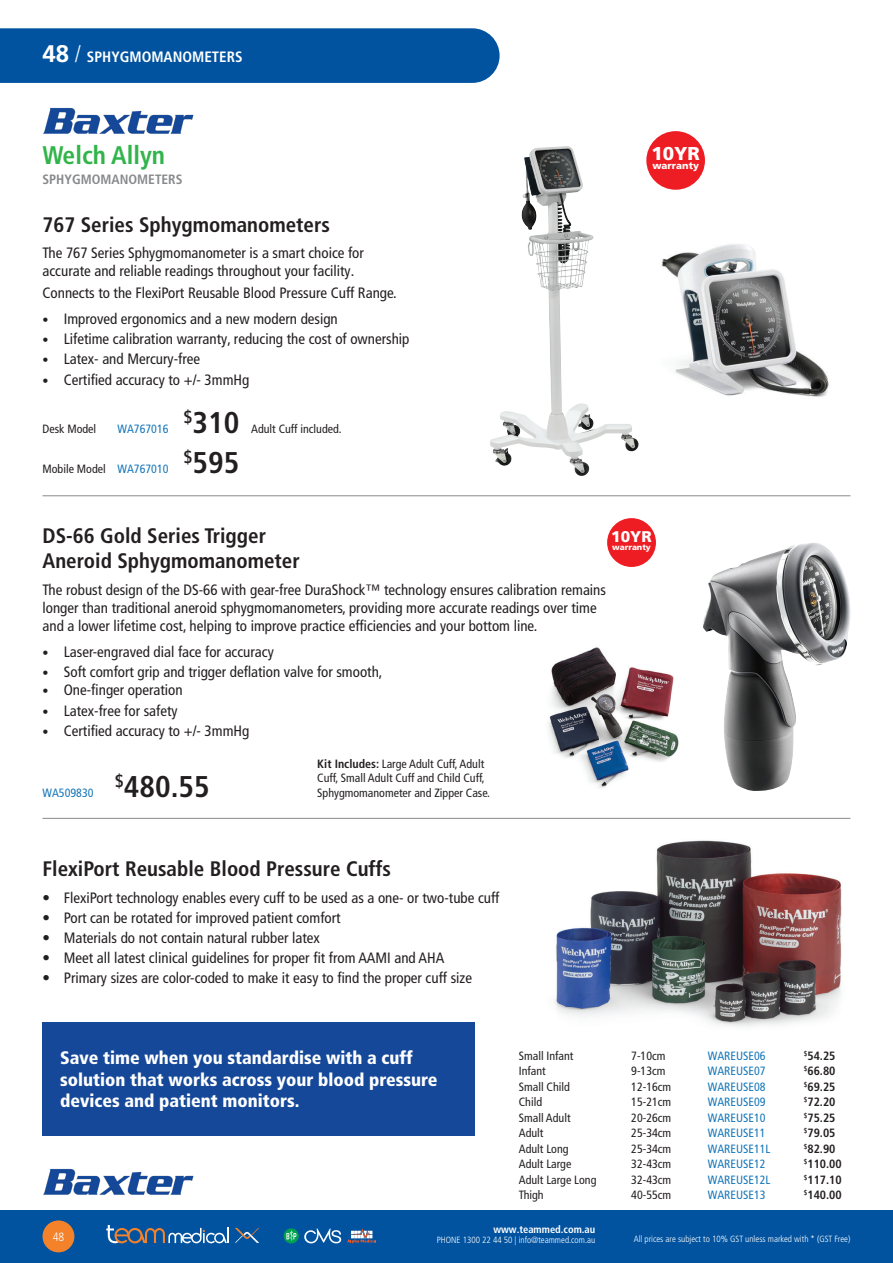
<style>
.page{position:relative;width:893px;height:1263px;background:#fff}
.page>*{position:absolute;margin:0;border:0;box-sizing:border-box;transform-origin:0 0}
.Heading{font:700 condensed 30px "Frutiger LT Pro";color:#231f20}
.t1{font:700 condensed 25.5px "Frutiger LT Pro";color:#31b44a}
.t2{font:700 condensed 21px/25.2px "Frutiger LT Pro";color:#231f20}
.t3{font:900 18.6px "Frutiger LT Pro";color:#fff}
.t4{font:900 condensed 18px/21.6px "Frutiger LT Pro";color:#fff}
.t5{font:900 15.45px "Frutiger LT Pro";color:#fff}
.t6{font:condensed 15px/18px "Frutiger LT Pro";color:#231f20}
.t7{font:700 condensed 15px "Frutiger LT Pro";color:#fff}
.t8{font:700 condensed 13.5px "Frutiger LT Pro";color:#87898c}
.price_2_break_smaller_tabs{font:condensed 12px/14.4px "Frutiger LT Pro";color:#231f20}
.price_2_break_smaller_tabs-2{font:condensed 12px "Frutiger LT Pro";color:#1576b8}
.price_2_break_smaller_tabs-3{font:700 condensed 12px "Frutiger LT Pro";color:#231f20}
.Heading-2{font:condensed 12px "Frutiger LT Pro";color:#231f20}
.Heading-3{font:condensed 12px "Frutiger LT Pro";color:#1576b8}
.t9{font:300 condensed 12px "Frutiger LT Pro";color:#fff}
.t10{font:700 condensed 10.5px "Frutiger LT Pro";color:#fff}
.t11{font:900 9.75px "Frutiger LT Pro";color:#fff}
.t12{font:300 condensed 9px "Frutiger LT Pro";color:#fff}
.t13{font:900 8.1px "Frutiger LT Pro";color:#fff}
.s1{font-stretch:normal;font-size:24px}
.s2{font-weight:300;font-size:24px}
.s3{font-family:"Helvetica Neue LT Pro";font-weight:300;font-stretch:normal;font-size:12px}
.s4{color:#1576b8}
.s5{font-weight:700}
.s6{font-family:"Helvetica Neue LT Pro";font-weight:300;font-stretch:normal}
</style>
<div class="page">
<div style="left:0;top:1210px;width:893px;height:53px;background:#0153a0"></div>
<div style="left:0;top:28px;width:500px;height:55px;background:#0153a0"></div>
<div style="left:43px;top:1220px;width:31px;height:32px;background:#f4822b;border-radius:50%"></div>
<svg style="left:106px;top:1225px;width:123px;height:18px"></svg>
<svg style="left:235px;top:1228px;width:24px;height:15px"></svg>
<svg style="left:284px;top:1228px;width:15px;height:15px"></svg>
<svg style="left:286px;top:1231px;width:10px;height:10px"></svg>
<svg style="left:304px;top:1228px;width:37px;height:15px"></svg>
<svg style="left:347px;top:1228px;width:29px;height:15px"></svg>
<img style="left:536px;top:817px;width:315px;height:209px">
<hr style="left:43px;top:495px;width:807px;height:1px;background:#87898c">
<hr style="left:43px;top:818px;width:807px;height:1px;background:#87898c">
<img style="left:661px;top:244px;width:168px;height:153px">
<div style="left:43px;top:1022px;width:432px;height:113px;background:#154898"></div>
<div style="left:646px;top:131px;width:59px;height:59px;background:#ee1d23;border-radius:50%"></div>
<img style="left:548px;top:647px;width:131px;height:141px">
<img style="left:703px;top:543px;width:148px;height:248px">
<div style="left:607px;top:518px;width:49px;height:49px;background:#ee1d23;border-radius:50%"></div>
<img style="left:502px;top:146px;width:64px;height:283px">
<img style="left:43px;top:107px;width:151px;height:27px">
<img style="left:43px;top:1168px;width:151px;height:27px">
<p class="t7" style="left:43px;top:48px;width:201px"><span class="s1">48</span> <span class="s2">/</span> SPHYGMOMANOMETERS</p>
<p class="t1" style="left:43px;top:140px;width:124px">Welch Allyn</p>
<p class="t8" style="left:43px;top:172px;width:142px">SPHYGMOMANOMETERS</p>
<p class="t2" style="left:43px;top:212px;width:289px">767 Series Sphygmomanometers</p>
<p class="t6" style="left:43px;top:244px;width:323px">The 767 Series Sphygmomanometer is a smart choice for accurate and reliable readings throughout your facility.</p>
<p class="t6" style="left:43px;top:283px;width:356px">Connects to the FlexiPort Reusable Blood Pressure Cuff Range.</p>
<p class="t6" style="left:43px;top:310px;width:297px"><span class="s3">•</span> Improved ergonomics and a new modern design</p>
<p class="t6" style="left:43px;top:330px;width:368px"><span class="s3">•</span> Lifetime calibration warranty, reducing the cost of ownership</p>
<p class="t6" style="left:43px;top:350px;width:159px"><span class="s3">•</span> Latex- and Mercury-free</p>
<p class="t6" style="left:43px;top:370px;width:208px"><span class="s3">•</span> Certified accuracy to +/- 3mmHg</p>
<p class="Heading" style="left:184px;top:405px;width:57px"><sup>$</sup>310</p>
<p class="Heading-2" style="left:43px;top:422px;width:55px">Desk Model</p>
<p class="Heading-3" style="left:118px;top:422px;width:52px">WA767016</p>
<p class="Heading-2" style="left:251px;top:421px;width:92px">Adult Cuff included.</p>
<p class="Heading-2" style="left:43px;top:462px;width:127px">Mobile Model <span class="s4">WA767010</span></p>
<p class="Heading" style="left:184px;top:445px;width:57px"><sup>$</sup>595</p>
<p class="t3" style="left:651px;top:142px;width:50px">10YR</p>
<p class="t11" style="left:652px;top:160px;width:48px">warranty</p>
<p class="t2" style="left:43px;top:523px;width:259px">DS-66 Gold Series Trigger<br>Aneroid Sphygmomanometer</p>
<p class="t6" style="left:43px;top:581px;width:565px">The robust design of the DS-66 with gear-free DuraShock™ technology ensures calibration remains longer than traditional aneroid sphygmomanometers, providing more accurate readings over time and a lower lifetime cost, helping to improve practice efficiencies and your bottom line.</p>
<p class="t6" style="left:43px;top:643px;width:233px"><span class="s3">•</span> Laser-engraved dial face for accuracy</p>
<p class="t6" style="left:43px;top:663px;width:342px"><span class="s3">•</span> Soft comfort grip and trigger deflation valve for smooth,</p>
<p class="t6" style="left:43px;top:681px;width:142px"><span class="s3">•</span> One-finger operation</p>
<p class="t6" style="left:43px;top:701px;width:137px"><span class="s3">•</span> Latex-free for safety</p>
<p class="t6" style="left:43px;top:721px;width:208px"><span class="s3">•</span> Certified accuracy to +/- 3mmHg</p>
<p class="price_2_break_smaller_tabs" style="left:317px;top:756px;width:174px"><span class="s5">Kit Includes:</span> Large Adult Cuff, Adult<br>Cuff, Small Adult Cuff and Child Cuff,<br>Sphygmomanometer and Zipper Case.</p>
<p class="t5" style="left:611px;top:527px;width:42px">10YR</p>
<p class="t13" style="left:612px;top:542px;width:40px">warranty</p>
<p class="Heading" style="left:115px;top:768px;width:96px"><sup>$</sup>480.55</p>
<p class="Heading-3" style="left:43px;top:785px;width:52px">WA509830</p>
<p class="t2" style="left:43px;top:856px;width:350px">FlexiPort Reusable Blood Pressure Cuffs</p>
<p class="t6" style="left:43px;top:888px;width:458px"><span class="s6">•</span> FlexiPort technology enables every cuff to be used as a one- or two-tube cuff</p>
<p class="t6" style="left:43px;top:909px;width:300px"><span class="s6">•</span> Port can be rotated for improved patient comfort</p>
<p class="t6" style="left:43px;top:929px;width:279px"><span class="s6">•</span> Materials do not contain natural rubber latex</p>
<p class="t6" style="left:43px;top:949px;width:403px"><span class="s6">•</span> Meet all latest clinical guidelines for proper fit from AAMI and AHA</p>
<p class="t6" style="left:43px;top:969px;width:431px"><span class="s6">•</span> Primary sizes are color-coded to make it easy to find the proper cuff size</p>
<p class="t4" style="left:60px;top:1047px;width:379px">Save time when you standardise with a cuff solution that works across your blood pressure devices and patient monitors.</p>
<p class="price_2_break_smaller_tabs" style="left:519px;top:1049px;width:56px">Small Infant</p>
<p class="price_2_break_smaller_tabs" style="left:631px;top:1049px;width:36px">7-10cm</p>
<p class="price_2_break_smaller_tabs-2" style="left:708px;top:1049px;width:59px">WAREUSE06</p>
<p class="price_2_break_smaller_tabs-3" style="left:804px;top:1049px;width:33px"><sup>$</sup>54.25</p>
<p class="price_2_break_smaller_tabs" style="left:519px;top:1064px;width:28px">Infant</p>
<p class="price_2_break_smaller_tabs" style="left:631px;top:1064px;width:36px">9-13cm</p>
<p class="price_2_break_smaller_tabs-2" style="left:708px;top:1064px;width:59px">WAREUSE07</p>
<p class="price_2_break_smaller_tabs-3" style="left:804px;top:1064px;width:33px"><sup>$</sup>66.80</p>
<p class="price_2_break_smaller_tabs" style="left:519px;top:1080px;width:53px">Small Child</p>
<p class="price_2_break_smaller_tabs" style="left:631px;top:1080px;width:41px">12-16cm</p>
<p class="price_2_break_smaller_tabs-2" style="left:708px;top:1080px;width:59px">WAREUSE08</p>
<p class="price_2_break_smaller_tabs-3" style="left:804px;top:1080px;width:33px"><sup>$</sup>69.25</p>
<p class="price_2_break_smaller_tabs" style="left:519px;top:1095px;width:25px">Child</p>
<p class="price_2_break_smaller_tabs" style="left:631px;top:1095px;width:41px">15-21cm</p>
<p class="price_2_break_smaller_tabs-2" style="left:708px;top:1095px;width:59px">WAREUSE09</p>
<p class="price_2_break_smaller_tabs-3" style="left:804px;top:1095px;width:33px"><sup>$</sup>72.20</p>
<p class="price_2_break_smaller_tabs" style="left:519px;top:1110px;width:53px">Small Adult</p>
<p class="price_2_break_smaller_tabs" style="left:631px;top:1110px;width:41px">20-26cm</p>
<p class="price_2_break_smaller_tabs-2" style="left:708px;top:1111px;width:59px">WAREUSE10</p>
<p class="price_2_break_smaller_tabs-3" style="left:804px;top:1110px;width:33px"><sup>$</sup>75.25</p>
<p class="price_2_break_smaller_tabs" style="left:519px;top:1126px;width:26px">Adult</p>
<p class="price_2_break_smaller_tabs" style="left:631px;top:1126px;width:41px">25-34cm</p>
<p class="price_2_break_smaller_tabs-2" style="left:708px;top:1126px;width:59px">WAREUSE11</p>
<p class="price_2_break_smaller_tabs-3" style="left:804px;top:1126px;width:33px"><sup>$</sup>79.05</p>
<p class="price_2_break_smaller_tabs" style="left:519px;top:1141px;width:51px">Adult Long</p>
<p class="price_2_break_smaller_tabs" style="left:631px;top:1141px;width:41px">25-34cm</p>
<p class="price_2_break_smaller_tabs-2" style="left:708px;top:1142px;width:64px">WAREUSE11L</p>
<p class="price_2_break_smaller_tabs-3" style="left:804px;top:1141px;width:33px"><sup>$</sup>82.90</p>
<p class="price_2_break_smaller_tabs" style="left:519px;top:1157px;width:54px">Adult Large</p>
<p class="price_2_break_smaller_tabs" style="left:631px;top:1157px;width:41px">32-43cm</p>
<p class="price_2_break_smaller_tabs-2" style="left:708px;top:1157px;width:59px">WAREUSE12</p>
<p class="price_2_break_smaller_tabs-3" style="left:804px;top:1157px;width:39px"><sup>$</sup>110.00</p>
<p class="price_2_break_smaller_tabs" style="left:519px;top:1172px;width:79px">Adult Large Long</p>
<p class="price_2_break_smaller_tabs" style="left:631px;top:1172px;width:41px">32-43cm</p>
<p class="price_2_break_smaller_tabs-2" style="left:708px;top:1172px;width:64px">WAREUSE12L</p>
<p class="price_2_break_smaller_tabs-3" style="left:804px;top:1172px;width:39px"><sup>$</sup>117.10</p>
<p class="price_2_break_smaller_tabs" style="left:519px;top:1188px;width:26px">Thigh</p>
<p class="price_2_break_smaller_tabs" style="left:631px;top:1188px;width:41px">40-55cm</p>
<p class="price_2_break_smaller_tabs-2" style="left:708px;top:1188px;width:59px">WAREUSE13</p>
<p class="price_2_break_smaller_tabs-3" style="left:804px;top:1188px;width:39px"><sup>$</sup>140.00</p>
<p class="t10" style="left:493px;top:1223px;width:103px">www.teammed.com.au</p>
<p class="t12" style="left:437px;top:1235px;width:160px">PHONE 1300 22 44 50 | info@teammed.com.au</p>
<p class="t9" style="left:53px;top:1230px;width:13px">48</p>
<p class="t12" style="left:634px;top:1233px;width:218px">All prices are subject to 10% GST unless marked with * (GST Free)</p>
</div>
